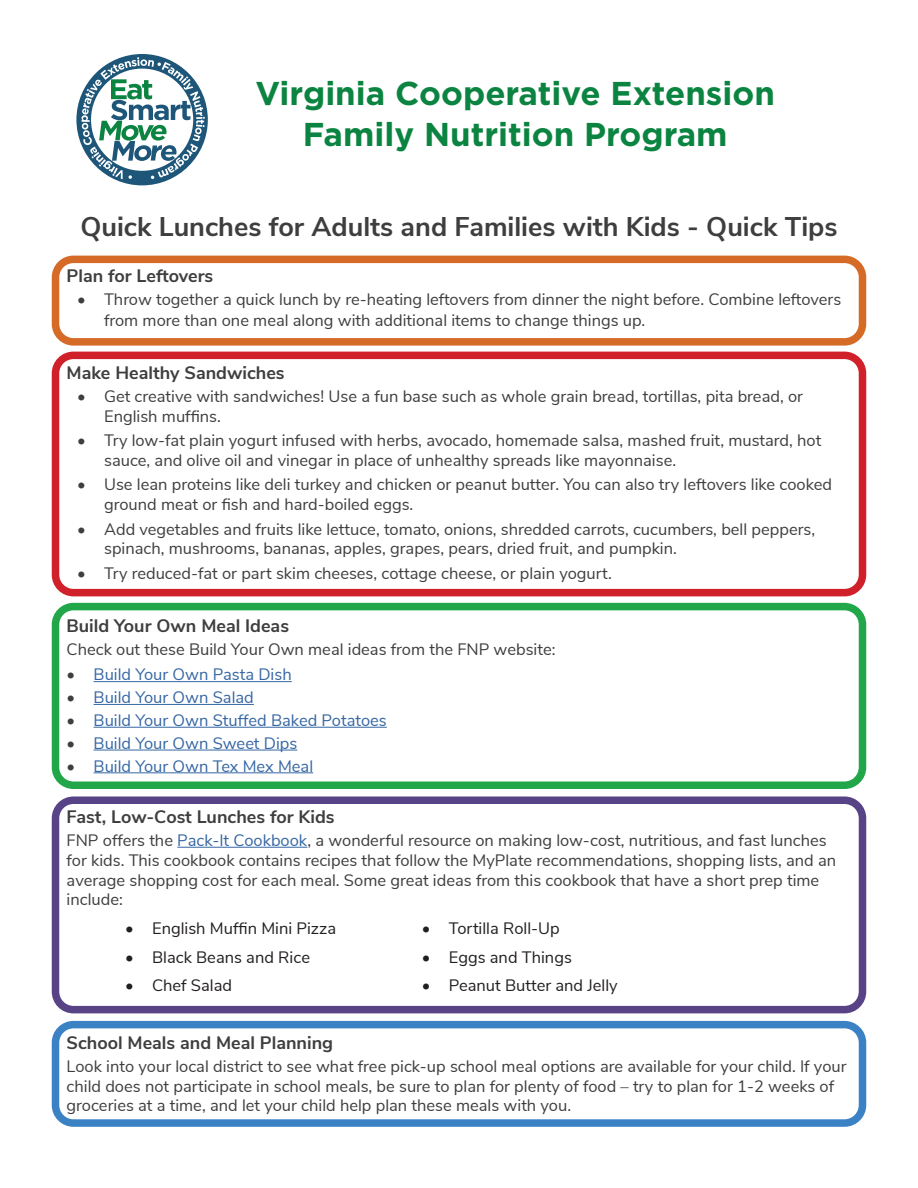
<style>
.page{position:relative;width:918px;height:1188px;background:#fff}
.page>*{position:absolute;margin:0;border:0;box-sizing:border-box;transform-origin:0 0}
.t1{font:700 33px/40.5px "Gotham";color:#0c8441;text-align:center}
.t2{font:700 27px "Nunito Sans";color:#3e3e3f}
.t3{font:700 18px "Nunito Sans";color:#3e3e3f}
.t4{font:16.5px/19.8px "Nunito Sans";color:#3e3e3f}
.t5{font:16.5px "Nunito Sans";color:#3667a4}
.t6{font:16.5px "Nunito Sans";color:#231f20}
.s1{color:#3e3e3f}
.s2{color:#3667a4}
</style>
<div class="page">
<hr style="left:94px;top:681px;width:198px;height:1px;background:#3667a4">
<hr style="left:94px;top:704px;width:160px;height:1px;background:#3667a4">
<hr style="left:94px;top:727px;width:293px;height:1px;background:#3667a4">
<hr style="left:94px;top:750px;width:203px;height:1px;background:#3667a4">
<hr style="left:94px;top:772px;width:219px;height:1px;background:#3667a4">
<hr style="left:177px;top:847px;width:130px;height:1px;background:#3667a4">
<div style="left:52px;top:256px;width:814px;height:90px;border:8px solid #d56b27;border-radius:18px"></div>
<div style="left:52px;top:352px;width:814px;height:244px;border:8px solid #d02029;border-radius:18px"></div>
<div style="left:52px;top:603px;width:814px;height:186px;border:8px solid #21a749;border-radius:18px"></div>
<div style="left:52px;top:796px;width:814px;height:217px;border:8px solid #574386;border-radius:18px"></div>
<div style="left:52px;top:1021px;width:814px;height:106px;border:8px solid #3b82c4;border-radius:18px"></div>
<svg style="left:76px;top:54px;width:132px;height:131px"></svg>
<p class="t1" style="left:256px;top:73px;width:521px">Virginia Cooperative Extension<br>Family Nutrition Program</p>
<p class="t2" style="left:80px;top:207px;width:759px">Quick Lunches for Adults and Families with Kids - Quick Tips</p>
<p class="t3" style="left:67px;top:263px;width:148px">Plan for Leftovers</p>
<p class="t4" style="left:104px;top:287px;width:739px;line-height:21.6px;text-indent:-27px">• Throw together a quick lunch by re-heating leftovers from dinner the night before. Combine leftovers from more than one meal along with additional items to change things up.</p>
<p class="t3" style="left:67px;top:360px;width:220px">Make Healthy Sandwiches</p>
<p class="t4" style="left:104px;top:386px;width:700px;text-indent:-27px">• Get creative with sandwiches! Use a fun base such as whole grain bread, tortillas, pita bread, or<br>English muffins.</p>
<p class="t4" style="left:104px;top:430px;width:719px;text-indent:-27px">• Try low-fat plain yogurt infused with herbs, avocado, homemade salsa, mashed fruit, mustard, hot sauce, and olive oil and vinegar in place of unhealthy spreads like mayonnaise.</p>
<p class="t4" style="left:104px;top:474px;width:730px;text-indent:-27px">• Use lean proteins like deli turkey and chicken or peanut butter. You can also try leftovers like cooked ground meat or fish and hard-boiled eggs.</p>
<p class="t4" style="left:104px;top:518px;width:713px;text-indent:-27px">• Add vegetables and fruits like lettuce, tomato, onions, shredded carrots, cucumbers, bell peppers, spinach, mushrooms, bananas, apples, grapes, pears, dried fruit, and pumpkin.</p>
<p class="t4" style="left:77px;top:562px;width:536px">• Try reduced-fat or part skim cheeses, cottage cheese, or plain yogurt.</p>
<p class="t3" style="left:67px;top:612px;width:224px">Build Your Own Meal Ideas</p>
<p class="t4" style="left:67px;top:638px;width:490px">Check out these Build Your Own meal ideas from the FNP website:</p>
<p class="t5" style="left:67px;top:663px;width:227px"><span class="s1">•</span> Build Your Own Pasta Dish</p>
<p class="t5" style="left:67px;top:685px;width:189px"><span class="s1">•</span> Build Your Own Salad</p>
<p class="t5" style="left:67px;top:708px;width:322px"><span class="s1">•</span> Build Your Own Stuffed Baked Potatoes</p>
<p class="t5" style="left:67px;top:731px;width:232px"><span class="s1">•</span> Build Your Own Sweet Dips</p>
<p class="t5" style="left:67px;top:754px;width:248px"><span class="s1">•</span> Build Your Own Tex Mex Meal</p>
<p class="t3" style="left:67px;top:804px;width:269px">Fast, Low-Cost Lunches for Kids</p>
<p class="t4" style="left:67px;top:829px;width:771px">FNP offers the <span class="s2">Pack-It Cookbook</span>, a wonderful resource on making low-cost, nutritious, and fast lunches for kids. This cookbook contains recipes that follow the MyPlate recommendations, shopping lists, and an average shopping cost for each meal. Some great ideas from this cookbook that have a short prep time include:</p>
<p class="t6" style="left:125px;top:916px;width:213px">• English Muffin Mini Pizza</p>
<p class="t6" style="left:422px;top:916px;width:140px">• Tortilla Roll-Up</p>
<p class="t6" style="left:125px;top:945px;width:186px">• Black Beans and Rice</p>
<p class="t6" style="left:422px;top:945px;width:152px">• Eggs and Things</p>
<p class="t6" style="left:125px;top:974px;width:108px">• Chef Salad</p>
<p class="t6" style="left:422px;top:974px;width:197px">• Peanut Butter and Jelly</p>
<p class="t3" style="left:67px;top:1030px;width:268px">School Meals and Meal Planning</p>
<p class="t4" style="left:67px;top:1055px;width:781px">Look into your local district to see what free pick-up school meal options are available for your child. If your child does not participate in school meals, be sure to plan for plenty of food – try to plan for 1-2 weeks of groceries at a time, and let your child help plan these meals with you.</p>
</div>
